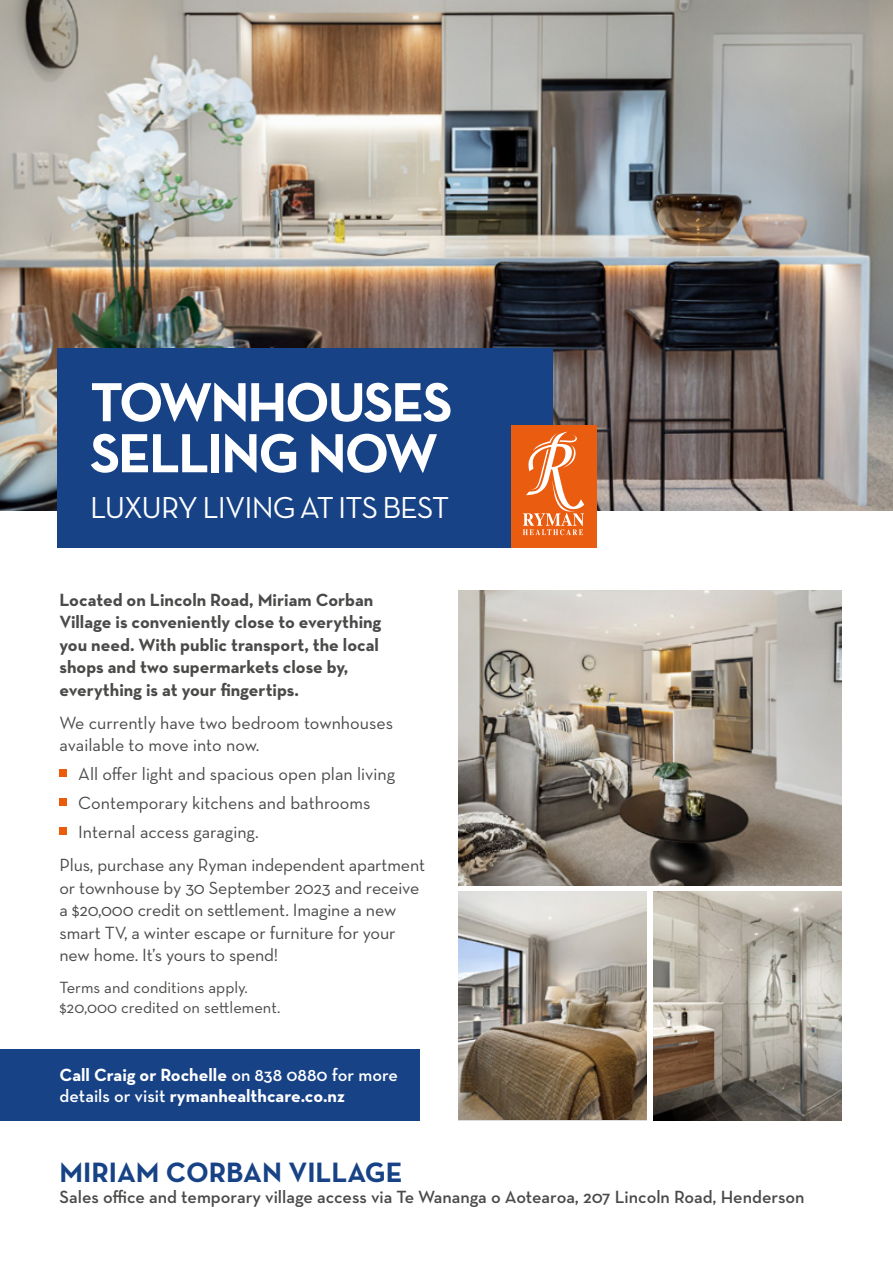
<style>
.page{position:relative;width:893px;height:1263px;background:#fff}
.page>*{position:absolute;margin:0;border:0;box-sizing:border-box;transform-origin:0 0}
.t1{font:700 55.95px/51px "Neutraface Text";letter-spacing:-.04em;color:#fff}
.t2{font:30.9px "Neutraface Text";letter-spacing:-.03em;color:#fff}
.t3{font:700 28.5px "Neutraface Text";color:#174286}
.t4{font:18px/22.5px "Neutraface Text";letter-spacing:-.01em;color:#4a4a49}
.t5{font:700 18px/22.5px "Neutraface Text";color:#4a4a49}
.t6{font:600 18px "Neutraface Text";color:#4a4a49}
.t7{font:700 18px/21px "Neutraface Text";color:#fff}
.t8{font:16.5px/19.5px "Neutraface Text";color:#4a4a49}
.s1{font-weight:600}
</style>
<div class="page">
<img style="left:0;top:0;width:893px;height:510px">
<div style="left:57px;top:348px;width:496px;height:199px;background:#174286"></div>
<div style="left:511px;top:425px;width:85px;height:122px;background:#ea5c0f"></div>
<svg style="left:523px;top:432px;width:61px;height:103px"></svg>
<div style="left:0;top:1049px;width:420px;height:71px;background:#174286"></div>
<img style="left:459px;top:591px;width:383px;height:294px">
<img style="left:459px;top:891px;width:188px;height:229px">
<img style="left:654px;top:891px;width:188px;height:229px">
<div style="left:60px;top:770px;width:7px;height:7px;background:#ea5b0b"></div>
<div style="left:60px;top:799px;width:7px;height:7px;background:#ea5b0b"></div>
<div style="left:60px;top:827px;width:7px;height:8px;background:#ea5b0b"></div>
<h1 class="t1" style="left:90px;top:376px;width:364px">TOWNHOUSES<br>SELLING NOW</h1>
<h2 class="t2" style="left:90px;top:488px;width:361px">LUXURY LIVING AT ITS BEST</h2>
<p class="t5" style="left:60px;top:588px;width:323px">Located on Lincoln Road, Miriam Corban Village is conveniently close to everything you need. With public transport, the local shops and two supermarkets close by, everything is at your fingertips.</p>
<p class="t4" style="left:60px;top:711px;width:335px">We currently have two bedroom townhouses available to move into now.</p>
<p class="t4" style="left:78px;top:759px;width:318px;line-height:29px">All offer light and spacious open plan living<br>Contemporary kitchens and bathrooms<br>Internal access garaging.</p>
<p class="t4" style="left:60px;top:853px;width:367px">Plus, purchase any Ryman independent apartment or townhouse by 30 September 2023 and receive a $20,000 credit on settlement. Imagine a new smart TV, a winter escape or furniture for your new home. It’s yours to spend!</p>
<p class="t8" style="left:60px;top:978px;width:222px">Terms and conditions apply. $20,000 credited on settlement.</p>
<p class="t7" style="left:60px;top:1064px;width:340px">Call Craig or Rochelle <span class="s1">on 838 0880 for more details or visit</span> rymanhealthcare.co.nz</p>
<h3 class="t3" style="left:60px;top:1154px;width:345px">MIRIAM CORBAN VILLAGE</h3>
<p class="t6" style="left:60px;top:1186px;width:747px">Sales office and temporary village access via Te Wananga o Aotearoa, 207 Lincoln Road, Henderson</p>
</div>
